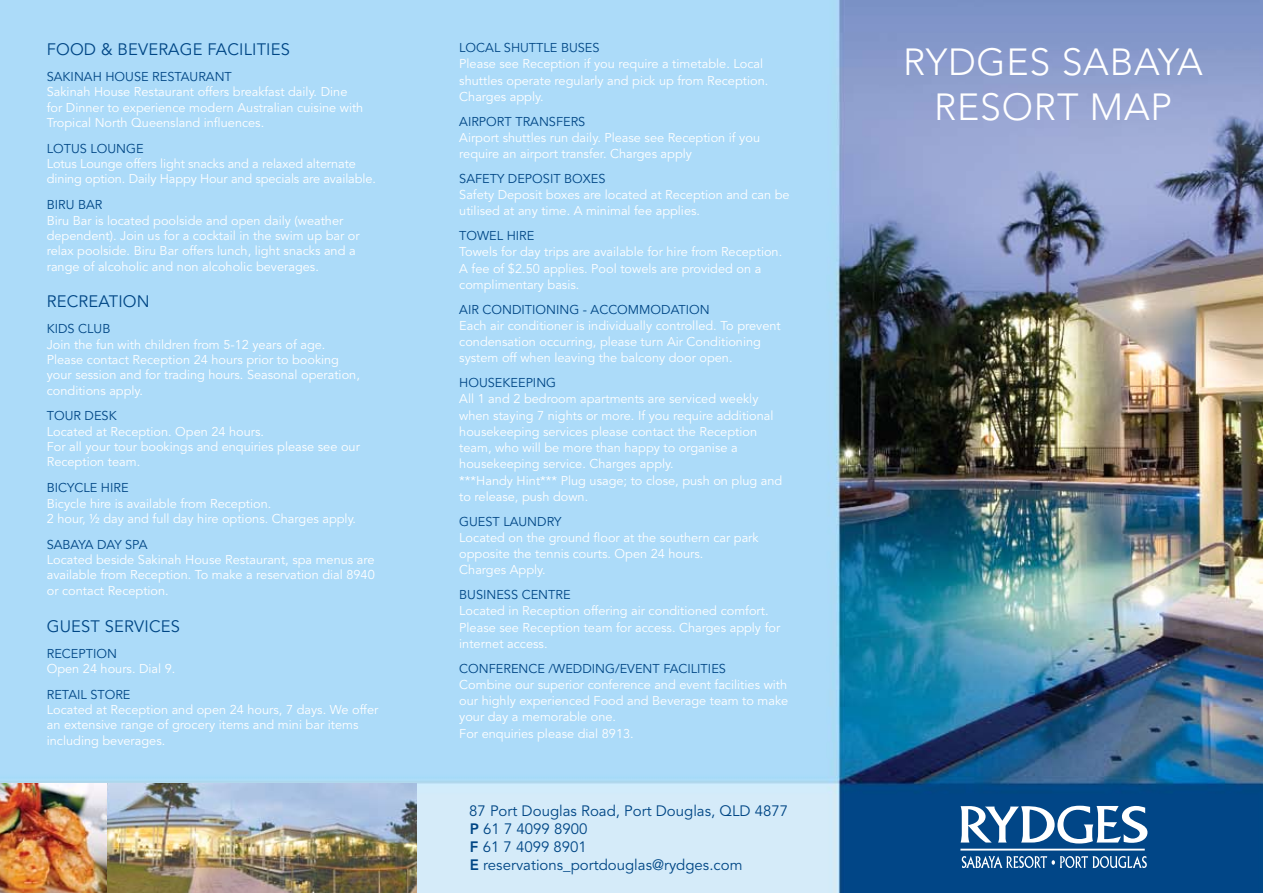
<style>
.page{position:relative;width:1263px;height:893px;background:#fff}
.page>*{position:absolute;margin:0;border:0;box-sizing:border-box;transform-origin:0 0}
.t1{font:300 37.5px/45px "Avenir";letter-spacing:.02em;color:#fff;text-align:center}
.t2{font:16.5px "Avenir";letter-spacing:.01em;color:#004685}
.t3{font:15px/18px "Avenir";color:#004685}
.t4{font:12.75px/16.2px "Avenir";color:#fff}
.t5{font:12.75px "Avenir";color:#004685}
.s1{font-weight:800}
</style>
<div class="page">
<img style="left:0;top:0;width:1263px;height:893px">
<img style="left:107px;top:784px;width:310px;height:109px">
<img style="left:0;top:784px;width:107px;height:109px">
<svg style="left:961px;top:806px;width:186px;height:37px"></svg>
<svg style="left:962px;top:856px;width:185px;height:12px;background:#5382ae"></svg>
<hr style="left:960px;top:849px;width:185px;height:1px;background:#fff">
<p class="t2" style="left:47px;top:40px;width:245px">Food &amp; Beverage Facilities</p>
<p class="t5" style="left:47px;top:69px;width:187px">Sakinah H ouse Restaurant</p>
<p class="t4" style="left:47px;top:85px;width:318px;line-height:15.3px">Sakinah H ouse Restaurant offers breakfast daily. Dine for Dinner to experience modern Australian cuisine with<br>Tropical North Queensland influences.</p>
<p class="t5" style="left:47px;top:141px;width:98px">Lotus Lounge</p>
<p class="t4" style="left:47px;top:156px;width:331px;line-height:15.3px">Lotus Lounge offers light snacks and a relaxed alternate dining option. Daily Happy Hour and specials are available.</p>
<p class="t5" style="left:47px;top:198px;width:57px">Biru Bar</p>
<p class="t4" style="left:47px;top:213px;width:314px;line-height:15.3px">Biru Bar is located poolside and open daily (weather dependent). Join us for a cocktail in the swim up bar or relax poolside. Biru Bar offers lunch, light snacks and a range of alcoholic and non alcoholic beverages.</p>
<p class="t2" style="left:47px;top:292px;width:104px">Recreation</p>
<p class="t5" style="left:47px;top:322px;width:63px">Kids Club</p>
<p class="t4" style="left:47px;top:337px;width:315px;line-height:15.3px">Join the fun with children from 5-12 years of age.<br>Please contact Reception 24 hours prior to booking your session and for trading hours. Seasonal operation, conditions apply.</p>
<p class="t5" style="left:47px;top:409px;width:71px">Tour Desk</p>
<p class="t4" style="left:47px;top:424px;width:315px;line-height:15.3px">Located at Reception. Open 24 hours.<br>For all your tour bookings and enquiries please see our<br>Reception team.</p>
<p class="t5" style="left:47px;top:481px;width:83px">Bicycle H ire</p>
<p class="t4" style="left:47px;top:496px;width:311px;line-height:15.3px">Bicycle hire is available from Reception.<br>2 hour, ½ day and full day hire options. Charges apply.</p>
<p class="t5" style="left:47px;top:537px;width:102px">Sabaya Day Spa</p>
<p class="t4" style="left:47px;top:552px;width:330px;line-height:15.3px;text-align:justify">Located beside Sakinah H ouse Restaurant, spa menus are available from Reception. To make a reservation dial 8940 or contact Reception.</p>
<p class="t2" style="left:47px;top:616px;width:135px">Guest Services</p>
<p class="t5" style="left:47px;top:646px;width:72px">Reception</p>
<p class="t4" style="left:47px;top:661px;width:130px">Open 24 hours. Dial 9.</p>
<p class="t5" style="left:47px;top:687px;width:85px">Retail Store</p>
<p class="t4" style="left:47px;top:702px;width:333px;line-height:15.3px">Located at Reception and open 24 hours, 7 days. We offer an extensive range of grocery items and mini bar items including beverages.</p>
<p class="t5" style="left:459px;top:41px;width:142px">Local Shuttle Buses</p>
<p class="t4" style="left:459px;top:56px;width:311px">Please see Reception if you require a timetable. Local shuttles operate regularly and pick up from Reception.<br>Charges apply.</p>
<p class="t5" style="left:459px;top:114px;width:128px">Airport Transfers</p>
<p class="t4" style="left:459px;top:130px;width:302px">Airport shuttles run daily. Please see Reception if you require an airport transfer. Charges apply</p>
<p class="t5" style="left:459px;top:171px;width:148px">Saf ety Deposit Boxes</p>
<p class="t4" style="left:459px;top:187px;width:332px">Safety Deposit boxes are located at Reception and can be utilised at any time. A minimal fee applies.</p>
<p class="t5" style="left:459px;top:228px;width:77px">Towel H ire</p>
<p class="t4" style="left:459px;top:244px;width:324px">Towels for day trips are available for hire from Reception.<br>A fee of $2.50 applies. Pool towels are provided on a complimentary basis.</p>
<p class="t5" style="left:459px;top:302px;width:252px">Air Conditioning - accommodation</p>
<p class="t4" style="left:459px;top:318px;width:323px">Each air conditioner is individually controlled. To prevent condensation occurring, please turn Air Conditioning system off when leaving the balcony door open.</p>
<p class="t5" style="left:459px;top:375px;width:98px">Housekeeping</p>
<p class="t4" style="left:459px;top:391px;width:325px">All 1 and 2 bedroom apartments are serviced weekly when staying 7 nights or more. If you require additional housekeeping services please contact the Reception team, who will be more than happy to organise a housekeeping service. Charges apply.<br>***Handy H int*** Plug usage; to close, push on plug and to release, push down.</p>
<p class="t5" style="left:459px;top:514px;width:104px">Guest Laundry</p>
<p class="t4" style="left:459px;top:530px;width:301px">Located on the ground floor at the southern car park opposite the tennis courts. Open 24 hours.<br>Charges Apply.</p>
<p class="t5" style="left:459px;top:587px;width:113px">Business Centre</p>
<p class="t4" style="left:459px;top:603px;width:323px">Located in Reception offering air conditioned comfort.<br>Please see Reception team for access. Charges apply for internet access.</p>
<p class="t5" style="left:459px;top:661px;width:268px">Conference /Wedding/Event Facilities</p>
<p class="t4" style="left:459px;top:677px;width:330px">Combine our superior conference and event facilities with our highly experienced Food and Beverage team to make your day a memorable one.<br>For enquiries please dial 8913.</p>
<p class="t3" style="left:469px;top:802px;width:320px">87 Port Douglas Road, Port Douglas, QLD 4877<br><span class="s1">P</span> 61 7 4099 8900<br><span class="s1">F</span> 61 7 4099 8901<br><span class="s1">E</span> reservations_portdouglas@rydges.com</p>
<h1 class="t1" style="left:903px;top:40px;width:301px">RYDGES SABAYA<br>RESORT MAP</h1>
</div>
